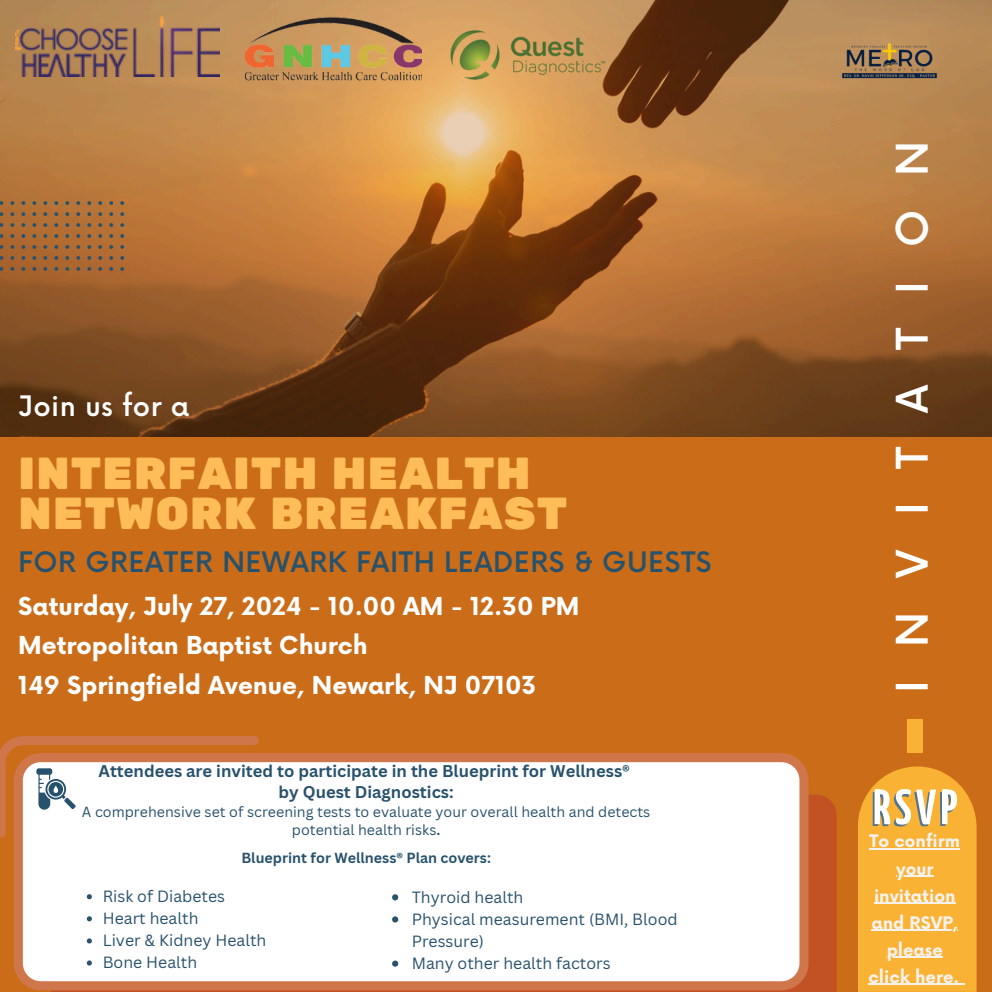
<style>
.page{position:relative;width:992px;height:992px;background:#ca6c18}
.page>*{position:absolute;margin:0;border:0;box-sizing:border-box;transform-origin:0 0}
.t1{font:44.75px/40px "Rubik One";letter-spacing:.01em;color:#ffbd59}
.t2{font:500 42.5px "Now";letter-spacing:.8em;color:#fff}
.t3{font:500 27.5px "Now";letter-spacing:.02em;color:#28526c}
.t4{font:500 27.5px "Now";letter-spacing:.02em;color:#fff}
.t5{font:700 24px/39.2px "Now";color:#fff}
.t6{font:700 17px/27px "Now";color:#f5f2ed;text-align:center}
.t7{font:700 16.5px "Canva Sans";color:#28526c}
.t8{font:15.75px/22px "Canva Sans";color:#28526c}
.t9{font:14.25px/17.8px "Canva Sans";color:#28526c;text-align:center}
.t10{font:700 14.25px "Canva Sans";color:#28526c}
.s1{font-weight:700}
</style>
<div class="page">
<img style="left:0;top:0;width:992px;height:437px">
<div style="left:907px;top:719px;width:15px;height:34px;background:#f9b233"></div>
<img style="left:245px;top:16px;width:177px;height:68px">
<svg style="left:120px;top:267px;width:4px;height:4px"></svg>
<svg style="left:109px;top:267px;width:4px;height:4px"></svg>
<svg style="left:98px;top:267px;width:4px;height:4px"></svg>
<svg style="left:87px;top:267px;width:4px;height:4px"></svg>
<svg style="left:76px;top:267px;width:4px;height:4px"></svg>
<svg style="left:65px;top:267px;width:4px;height:4px"></svg>
<svg style="left:54px;top:267px;width:4px;height:4px"></svg>
<svg style="left:120px;top:256px;width:4px;height:4px"></svg>
<svg style="left:109px;top:256px;width:4px;height:4px"></svg>
<svg style="left:98px;top:256px;width:4px;height:4px"></svg>
<svg style="left:87px;top:256px;width:4px;height:4px"></svg>
<svg style="left:76px;top:256px;width:4px;height:4px"></svg>
<svg style="left:65px;top:256px;width:4px;height:4px"></svg>
<svg style="left:54px;top:256px;width:4px;height:4px"></svg>
<svg style="left:120px;top:245px;width:4px;height:4px"></svg>
<svg style="left:109px;top:245px;width:4px;height:4px"></svg>
<svg style="left:98px;top:245px;width:4px;height:4px"></svg>
<svg style="left:87px;top:245px;width:4px;height:4px"></svg>
<svg style="left:76px;top:245px;width:4px;height:4px"></svg>
<svg style="left:65px;top:245px;width:4px;height:4px"></svg>
<svg style="left:54px;top:245px;width:4px;height:4px"></svg>
<svg style="left:120px;top:234px;width:4px;height:4px"></svg>
<svg style="left:109px;top:234px;width:4px;height:4px"></svg>
<svg style="left:98px;top:234px;width:4px;height:4px"></svg>
<svg style="left:87px;top:234px;width:4px;height:4px"></svg>
<svg style="left:76px;top:234px;width:4px;height:4px"></svg>
<svg style="left:65px;top:234px;width:4px;height:4px"></svg>
<svg style="left:54px;top:234px;width:4px;height:4px"></svg>
<svg style="left:120px;top:223px;width:4px;height:4px"></svg>
<svg style="left:109px;top:223px;width:4px;height:4px"></svg>
<svg style="left:98px;top:223px;width:4px;height:4px"></svg>
<svg style="left:87px;top:223px;width:4px;height:4px"></svg>
<svg style="left:76px;top:223px;width:4px;height:4px"></svg>
<svg style="left:65px;top:223px;width:4px;height:4px"></svg>
<svg style="left:54px;top:223px;width:4px;height:4px"></svg>
<svg style="left:120px;top:212px;width:4px;height:4px"></svg>
<svg style="left:109px;top:212px;width:4px;height:4px"></svg>
<svg style="left:98px;top:212px;width:4px;height:4px"></svg>
<svg style="left:87px;top:212px;width:4px;height:4px"></svg>
<svg style="left:76px;top:212px;width:4px;height:4px"></svg>
<svg style="left:65px;top:212px;width:4px;height:4px"></svg>
<svg style="left:54px;top:212px;width:4px;height:4px"></svg>
<svg style="left:120px;top:201px;width:4px;height:4px"></svg>
<svg style="left:109px;top:201px;width:4px;height:4px"></svg>
<svg style="left:98px;top:201px;width:4px;height:4px"></svg>
<svg style="left:87px;top:201px;width:4px;height:4px"></svg>
<svg style="left:76px;top:201px;width:4px;height:4px"></svg>
<svg style="left:65px;top:201px;width:4px;height:4px"></svg>
<svg style="left:54px;top:201px;width:4px;height:4px"></svg>
<svg style="left:43px;top:267px;width:4px;height:4px"></svg>
<svg style="left:32px;top:267px;width:4px;height:4px"></svg>
<svg style="left:21px;top:267px;width:4px;height:4px"></svg>
<svg style="left:10px;top:267px;width:4px;height:4px"></svg>
<svg style="left:0;top:267px;width:3px;height:4px"></svg>
<svg style="left:43px;top:256px;width:4px;height:4px"></svg>
<svg style="left:32px;top:256px;width:4px;height:4px"></svg>
<svg style="left:21px;top:256px;width:4px;height:4px"></svg>
<svg style="left:10px;top:256px;width:4px;height:4px"></svg>
<svg style="left:0;top:256px;width:3px;height:4px"></svg>
<svg style="left:43px;top:245px;width:4px;height:4px"></svg>
<svg style="left:32px;top:245px;width:4px;height:4px"></svg>
<svg style="left:21px;top:245px;width:4px;height:4px"></svg>
<svg style="left:10px;top:245px;width:4px;height:4px"></svg>
<svg style="left:0;top:245px;width:3px;height:4px"></svg>
<svg style="left:43px;top:234px;width:4px;height:4px"></svg>
<svg style="left:32px;top:234px;width:4px;height:4px"></svg>
<svg style="left:21px;top:234px;width:4px;height:4px"></svg>
<svg style="left:10px;top:234px;width:4px;height:4px"></svg>
<svg style="left:0;top:234px;width:3px;height:4px"></svg>
<svg style="left:43px;top:223px;width:4px;height:4px"></svg>
<svg style="left:32px;top:223px;width:4px;height:4px"></svg>
<svg style="left:21px;top:223px;width:4px;height:4px"></svg>
<svg style="left:10px;top:223px;width:4px;height:4px"></svg>
<svg style="left:0;top:223px;width:3px;height:4px"></svg>
<svg style="left:43px;top:212px;width:4px;height:4px"></svg>
<svg style="left:32px;top:212px;width:4px;height:4px"></svg>
<svg style="left:21px;top:212px;width:4px;height:4px"></svg>
<svg style="left:10px;top:212px;width:4px;height:4px"></svg>
<svg style="left:0;top:212px;width:3px;height:4px"></svg>
<svg style="left:43px;top:201px;width:4px;height:4px"></svg>
<svg style="left:32px;top:201px;width:4px;height:4px"></svg>
<svg style="left:21px;top:201px;width:4px;height:4px"></svg>
<svg style="left:10px;top:201px;width:4px;height:4px"></svg>
<svg style="left:0;top:201px;width:3px;height:4px"></svg>
<img style="left:15px;top:16px;width:205px;height:60px">
<img style="left:445px;top:0;width:163px;height:107px">
<img style="left:803px;top:9px;width:173px;height:98px">
<svg style="left:51px;top:795px;width:786px;height:197px;background:#c25324"></svg>
<svg style="left:14px;top:753px;width:794px;height:237px;background:#faf2ee"></svg>
<svg style="left:0;top:736px;width:259px;height:101px;background:#e9ccba"></svg>
<svg style="left:858px;top:766px;width:118px;height:226px;background:#f3b243"></svg>
<svg style="left:87px;top:894px;width:5px;height:5px"></svg>
<svg style="left:87px;top:916px;width:5px;height:5px"></svg>
<svg style="left:87px;top:938px;width:5px;height:5px"></svg>
<svg style="left:87px;top:960px;width:5px;height:5px"></svg>
<svg style="left:392px;top:894px;width:6px;height:6px"></svg>
<svg style="left:392px;top:916px;width:6px;height:6px"></svg>
<svg style="left:392px;top:960px;width:6px;height:7px"></svg>
<h3 class="t4" style="left:18px;top:391px;width:173px">Join us for a</h3>
<p class="t1" style="left:18px;top:455px;width:551px">INTERFAITH HEALTH<br>NETWORK BREAKFAST</p>
<h2 class="t3" style="left:18px;top:547px;width:695px">FOR GREATER NEWARK FAITH LEADERS &amp; GUESTS</h2>
<h1 class="t5" style="left:18px;top:588px;width:563px">Saturday, July 27, 2024 - 10.00 AM - 12.30 PM<br>Metropolitan Baptist Church<br>149 Springfield Avenue, Newark, NJ 07103</h1>
<p class="t7" style="left:98px;top:759px;width:533px">Attendees are invited to participate in the Blueprint for Wellness®</p>
<p class="t7" style="left:279px;top:781px;width:176px">by Quest Diagnostics:</p>
<p class="t9" style="left:82px;top:802px;width:570px">A comprehensive set of screening tests to evaluate your overall health and detects potential health risks<span class="s1">.</span></p>
<p class="t10" style="left:241px;top:848px;width:251px">Blueprint for Wellness® Plan covers:</p>
<p class="t8" style="left:103px;top:885px;width:165px">Risk of Diabetes<br>Heart health<br>Liver &amp; Kidney Health<br>Bone Health</p>
<p class="t8" style="left:412px;top:886px;width:267px">Thyroid health<br>Physical measurement (BMI, Blood<br>Pressure)<br>Many other health factors</p>
<p class="t2" style="left:890px;top:693px;width:554px;rotate:-90deg">INVITATION</p>
<h5 class="t6" style="left:870px;top:829px;width:92px">To confirm</h5>
<p class="t6" style="left:874px;top:856px;width:83px">your invitation</p>
<p class="t6" style="left:871px;top:910px;width:88px">and RSVP,</p>
<p class="t6" style="left:868px;top:937px;width:92px">please click here.</p>
</div>
